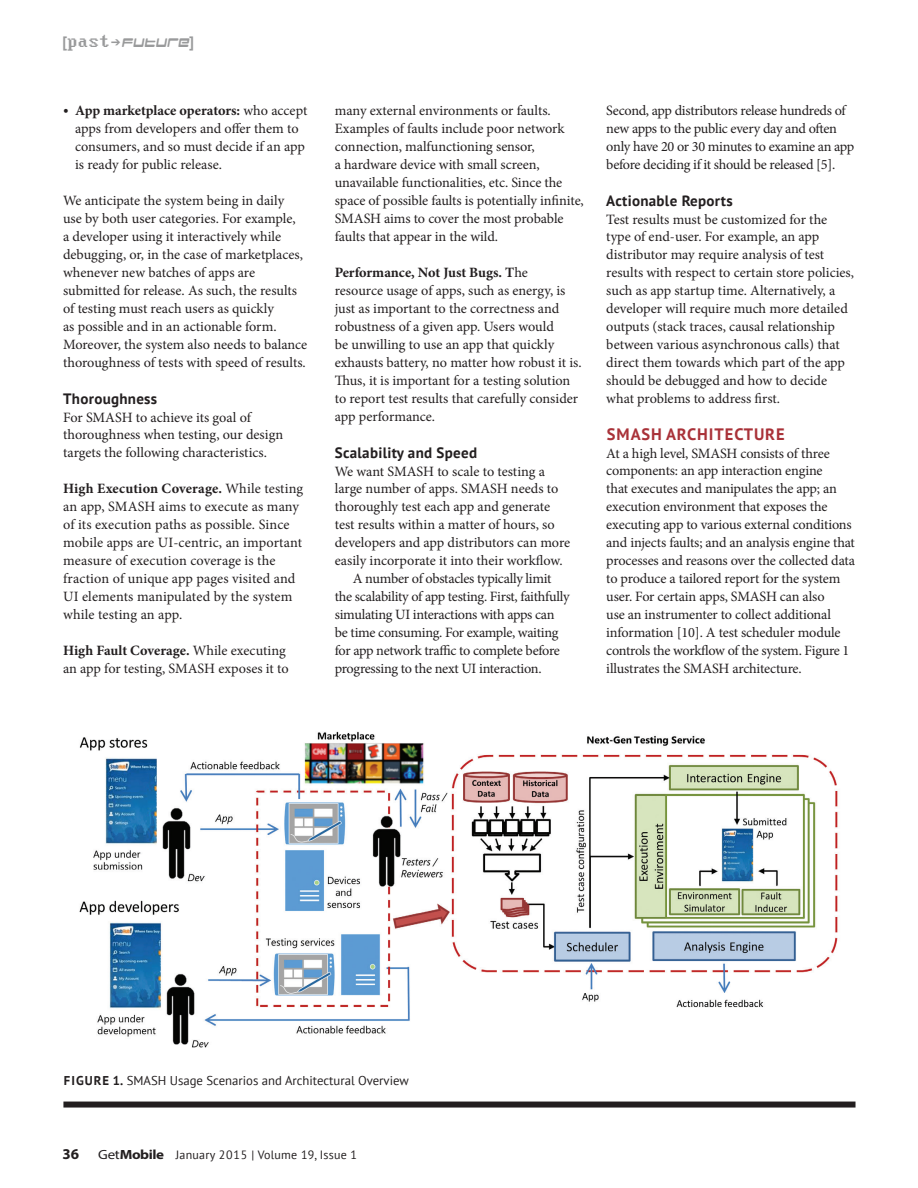
<style>
.page{position:relative;width:918px;height:1188px;background:#fff}
.page>*{position:absolute;margin:0;border:0;box-sizing:border-box;transform-origin:0 0}
.t1{font:700 16.5px "PT Sans";letter-spacing:.055em;color:#a93239}
.t2{font:700 15px "PT Sans";letter-spacing:.02em;color:#231f20}
.t3{font:15px "Hyperspeed";letter-spacing:.02em;color:#999a9b}
.t4{font:700 15px "Myriad Pro";color:#231f20}
.t5{font:14.25px/18px "Minion Pro";letter-spacing:-.005em;color:#231f20}
.t6{font:14.25px/18px "Minion Pro";letter-spacing:-.025em;color:#231f20}
.t7{font:12.75px "PT Sans";color:#231f20}
.t8{font:12px "PT Sans";letter-spacing:.02em;color:#231f20}
.s1{font-family:"PT Sans";font-weight:700}
.s2{font-family:"Perfect DOSVGA437";font-size:19.5px}
.s3{font-weight:700}
.s4{font-family:"Myriad Pro";font-size:13.35px}
.s5{font-family:"Myriad Pro";font-weight:700;font-size:13.35px}
</style>
<div class="page">
<img style="left:79px;top:731px;width:759px;height:317px">
<div style="left:63px;top:1102px;width:793px;height:6px;background:#231f20"></div>
<p class="t3" style="left:62px;top:35px;width:133px"><span class="s1">[</span><span class="s2">past</span>➔Future<span class="s1">]</span></p>
<p class="t5" style="left:75px;top:102px;width:234px;text-indent:-12px"><span class="s3">• App marketplace operators:</span> who accept apps from developers and offer them to consumers, and so must decide if an app is ready for public release.</p>
<p class="t5" style="left:63px;top:192px;width:246px">We anticipate the system being in daily<br>use by both user categories. For example,<br>a developer using it interactively while debugging, or, in the case of marketplaces, whenever new batches of apps are submitted for release. As such, the results of testing must reach users as quickly<br>as possible and in an actionable form.<br>Moreover, the system also needs to balance thoroughness of tests with speed of results.</p>
<p class="t2" style="left:63px;top:388px;width:96px">Thoroughness</p>
<p class="t5" style="left:63px;top:408px;width:222px">For SMASH to achieve its goal of thoroughness when testing, our design targets the following characteristics.</p>
<p class="t5" style="left:63px;top:480px;width:242px"><span class="s3">High Execution Coverage.</span> While testing an app, SMASH aims to execute as many of its execution paths as possible. Since mobile apps are UI-centric, an important measure of execution coverage is the fraction of unique app pages visited and UI elements manipulated by the system while testing an app.</p>
<p class="t5" style="left:63px;top:642px;width:227px"><span class="s3">High Fault Coverage.</span> While executing an app for testing, SMASH exposes it to</p>
<p class="t5" style="left:335px;top:102px;width:251px">many external environments or faults.<br>Examples of faults include poor network connection, malfunctioning sensor,<br>a hardware device with small screen, unavailable functionalities, etc. Since the space of possible faults is potentially infinite, SMASH aims to cover the most probable faults that appear in the wild.</p>
<p class="t5" style="left:335px;top:264px;width:248px"><span class="s3">Performance, Not Just Bugs. T</span>he<br>resource usage of apps, such as energy, is just as important to the correctness and robustness of a given app. Users would<br>be unwilling to use an app that quickly exhausts battery, no matter how robust it is.<br>Thus, it is important for a testing solution to report test results that carefully consider app performance.</p>
<p class="t2" style="left:335px;top:442px;width:144px">Scalability and Speed</p>
<p class="t5" style="left:335px;top:462px;width:212px">We want SMASH to scale to testing a</p>
<p class="t5" style="left:335px;top:480px;width:225px">large number of apps. SMASH needs to</p>
<p class="t5" style="left:335px;top:498px;width:217px">thoroughly test each app and generate</p>
<p class="t5" style="left:335px;top:516px;width:222px">test results within a matter of hours, so</p>
<p class="t5" style="left:335px;top:534px;width:237px">developers and app distributors can more</p>
<p class="t5" style="left:335px;top:552px;width:229px">easily incorporate it into their workflow.</p>
<p class="t5" style="left:353px;top:570px;width:200px">A number of obstacles typically limit</p>
<p class="t5" style="left:335px;top:588px;width:236px">the scalability of app testing. First, faithfully</p>
<p class="t5" style="left:335px;top:606px;width:221px">simulating UI interactions with apps can</p>
<p class="t5" style="left:335px;top:624px;width:225px">be time consuming. For example, waiting</p>
<p class="t6" style="left:335px;top:642px;width:227px">for app network traffic to complete before</p>
<p class="t5" style="left:335px;top:660px;width:208px">progressing to the next UI interaction.</p>
<p class="t6" style="left:606px;top:102px;width:250px">Second, app distributors release hundreds of new apps to the public every day and often only have 20 or 30 minutes to examine an app before deciding if it should be released [5].</p>
<p class="t2" style="left:606px;top:190px;width:128px">Actionable Reports</p>
<p class="t5" style="left:606px;top:210px;width:249px">Test results must be customized for the type of end-user. For example, an app distributor may require analysis of test results with respect to certain store policies, such as app startup time. Alternatively, a developer will require much more detailed outputs (stack traces, causal relationship between various asynchronous calls) that direct them towards which part of the app should be debugged and how to decide what problems to address first.</p>
<p class="t1" style="left:607px;top:423px;width:35px">SMASH</p>
<p class="t1" style="left:666px;top:423px;width:119px">Architecture</p>
<p class="t5" style="left:606px;top:444px;width:250px">At a high level, SMASH consists of three components: an app interaction engine<br>that executes and manipulates the app; an execution environment that exposes the executing app to various external conditions and injects faults; and an analysis engine that processes and reasons over the collected data to produce a tailored report for the system user. For certain apps, SMASH can also<br>use an instrumenter to collect additional information [10]. A test scheduler module controls the workflow of the system. Figure 1 illustrates the SMASH architecture.</p>
<p class="t7" style="left:64px;top:1073px;width:346px"><span class="s3">F igure 1.</span> SMASH Usage Scenarios and Architectural Overview</p>
<p class="t4" style="left:62px;top:1145px;width:18px">36</p>
<p class="t8" style="left:98px;top:1147px;width:260px"><span class="s4">Get</span><span class="s5">Mobile</span> January 2015 | Volume 19, Issue 1</p>
</div>
